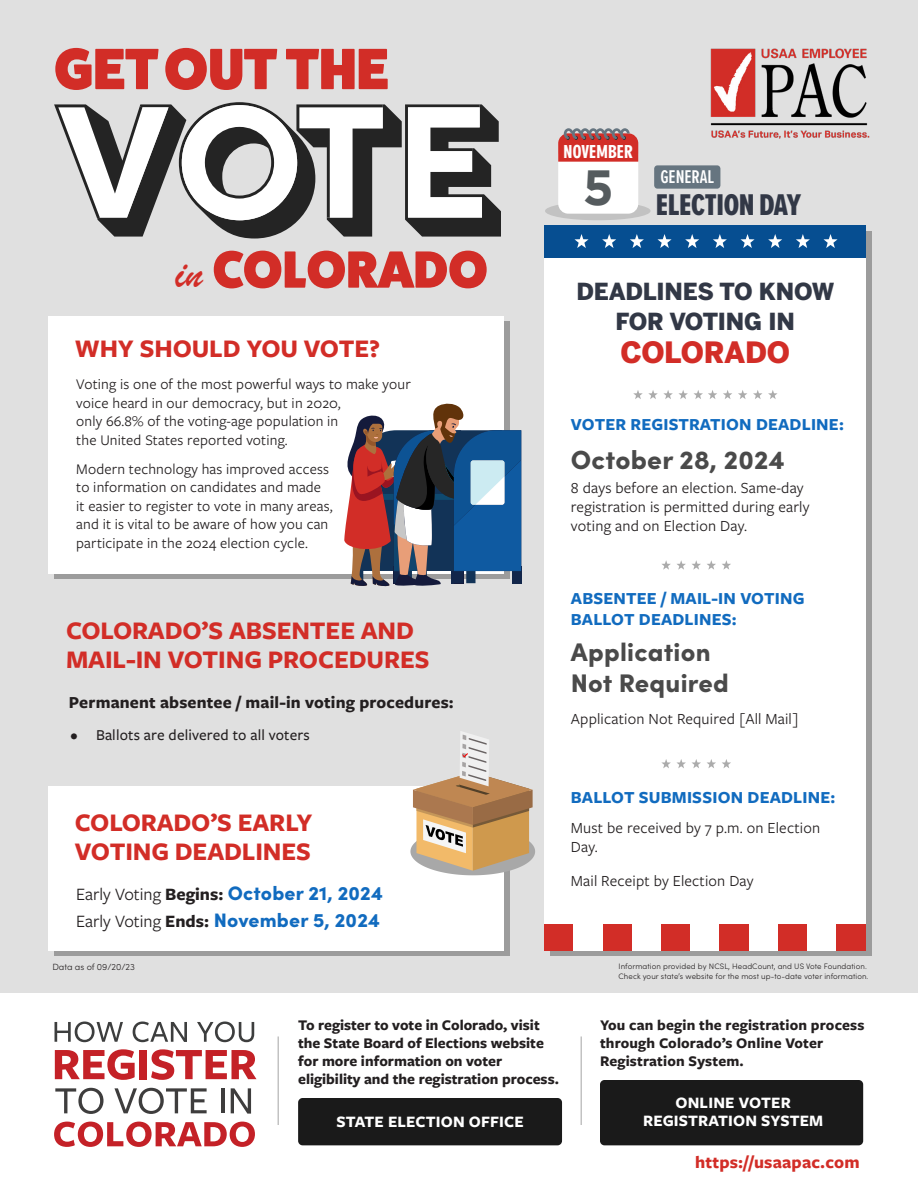
<style>
.page{position:relative;width:918px;height:1188px;background:#fff}
.page>*{position:absolute;margin:0;border:0;box-sizing:border-box;transform-origin:0 0}
.t1{font:800 52.5px "Fat Frank";color:#d22d27}
.t2{font:700 49.2px "Gotham";color:#555b5e}
.t3{font:46.5px "Brush Script";color:#d22d27}
.t4{font:31.05px "Proxima Nova Ex Cn Extrabld";letter-spacing:-.01em;color:#323846}
.t5{font:900 29.25px "Benton Sans";letter-spacing:-.01em;color:#d22d27}
.t6{font:700 26.25px/29.2px "Freight Sans Pro";letter-spacing:-.005em;color:#d22d27}
.t7{font:900 26.25px "Sofia Pro";letter-spacing:.01em;color:#4a4a4a}
.t8{font:900 25.5px "Sofia Pro";letter-spacing:.01em;color:#4a4a4a}
.t9{font:900 23.4px/29.2px "Benton Sans";letter-spacing:-.01em;color:#323846;text-align:center}
.t10{font:900 19.5px "Sofia Pro";letter-spacing:.01em;color:#116bbf}
.t11{font:900 19.5px "Neuzeit Gro Ext";letter-spacing:-.025em;color:#fff}
.t12{font:600 19.2px "Proxima Nova Ex Cn";color:#fff}
.t13{font:700 18px "Freight Sans Pro";letter-spacing:.01em;color:#d22d27}
.t14{font:700 17.55px/21px "Freight Sans Pro";letter-spacing:.01em;color:#116bbf}
.t15{font:700 17.55px "Freight Sans Pro";letter-spacing:.01em;color:#231f20}
.t16{font:700 16.5px/18px "Freight Sans Pro";letter-spacing:.01em;color:#fff;text-align:center}
.t17{font:16.05px/19.2px "Freight Sans Pro";letter-spacing:.01em;color:#231f20}
.t18{font:500 15.75px "Freight Sans Pro";letter-spacing:.01em;color:#231f20}
.t19{font:300 15.75px "Freight Sans Pro";color:#231f20}
.t20{font:15.3px/18.5px "Freight Sans Pro";letter-spacing:.01em;color:#231f20}
.t21{font:700 15.3px/18px "Freight Sans Pro";color:#231f20}
.t22{font:300 9px "Sofia Pro";color:#231f20}
.t23{font:300 7.95px/9.4px "Sofia Pro";letter-spacing:.01em;color:#231f20}
.s1{font-family:"Freight Sans Pro";font-weight:400;font-size:18px;color:#231f20}
.s2{font-family:"Freight Sans Pro";font-weight:700;font-size:18px;color:#231f20}
</style>
<div class="page">
<div style="left:0;top:0;width:918px;height:1182px;background:#e0e0e0"></div>
<div style="left:0;top:993px;width:918px;height:195px;background:#fff"></div>
<div style="left:54px;top:795px;width:456px;height:161px;background:#9c9c9c"></div>
<div style="left:49px;top:316px;width:455px;height:258px;background:#fff"></div>
<div style="left:49px;top:786px;width:455px;height:165px;background:#fff"></div>
<div style="left:550px;top:231px;width:322px;height:725px;background:#9c9c9c"></div>
<div style="left:545px;top:230px;width:321px;height:718px;background:#fff"></div>
<svg style="left:342px;top:403px;width:179px;height:184px"></svg>
<div style="left:545px;top:924px;width:29px;height:27px;background:#d22d27"></div>
<div style="left:574px;top:924px;width:29px;height:27px;background:#fff"></div>
<div style="left:603px;top:924px;width:29px;height:27px;background:#d22d27"></div>
<div style="left:632px;top:924px;width:29px;height:27px;background:#fff"></div>
<div style="left:661px;top:924px;width:30px;height:27px;background:#d22d27"></div>
<div style="left:691px;top:924px;width:29px;height:27px;background:#fff"></div>
<div style="left:720px;top:924px;width:29px;height:27px;background:#d22d27"></div>
<div style="left:749px;top:924px;width:29px;height:27px;background:#fff"></div>
<div style="left:778px;top:924px;width:29px;height:27px;background:#d22d27"></div>
<div style="left:807px;top:924px;width:29px;height:27px;background:#fff"></div>
<div style="left:836px;top:924px;width:30px;height:27px;background:#d22d27"></div>
<div style="left:654px;top:165px;width:66px;height:24px;background:#667580;border-radius:3px"></div>
<div style="left:545px;top:202px;width:106px;height:18px;background:#c2c2c2;border-radius:50%"></div>
<svg style="left:558px;top:128px;width:80px;height:86px;background:#e6b6b5"></svg>
<div style="left:545px;top:225px;width:321px;height:33px;background:#064e91"></div>
<svg style="left:630px;top:234px;width:14px;height:14px"></svg>
<svg style="left:657px;top:234px;width:15px;height:14px"></svg>
<svg style="left:685px;top:234px;width:14px;height:14px"></svg>
<svg style="left:602px;top:234px;width:14px;height:14px"></svg>
<svg style="left:574px;top:234px;width:15px;height:14px"></svg>
<svg style="left:768px;top:234px;width:14px;height:14px"></svg>
<svg style="left:796px;top:234px;width:14px;height:14px"></svg>
<svg style="left:824px;top:234px;width:14px;height:14px"></svg>
<svg style="left:740px;top:234px;width:15px;height:14px"></svg>
<svg style="left:713px;top:234px;width:14px;height:14px"></svg>
<img style="left:710px;top:48px;width:160px;height:91px">
<svg style="left:55px;top:1022px;width:68px;height:20px"></svg>
<svg style="left:133px;top:1022px;width:54px;height:20px"></svg>
<svg style="left:197px;top:1022px;width:57px;height:20px"></svg>
<svg style="left:55px;top:1049px;width:80px;height:31px"></svg>
<div style="left:140px;top:1050px;width:7px;height:29px;background:#c42127"></div>
<svg style="left:151px;top:1049px;width:106px;height:31px"></svg>
<svg style="left:55px;top:1088px;width:49px;height:26px"></svg>
<svg style="left:114px;top:1088px;width:93px;height:26px"></svg>
<hr style="left:221px;top:1088px;width:3px;height:25px;background:#3e3d3d">
<svg style="left:231px;top:1088px;width:20px;height:26px"></svg>
<svg style="left:54px;top:1122px;width:201px;height:25px"></svg>
<svg style="left:410px;top:731px;width:125px;height:144px"></svg>
<svg style="left:738px;top:390px;width:9px;height:9px"></svg>
<svg style="left:753px;top:390px;width:9px;height:9px"></svg>
<svg style="left:768px;top:390px;width:10px;height:9px"></svg>
<svg style="left:723px;top:390px;width:9px;height:9px"></svg>
<svg style="left:633px;top:390px;width:84px;height:9px"></svg>
<svg style="left:692px;top:759px;width:9px;height:9px"></svg>
<svg style="left:707px;top:759px;width:9px;height:9px"></svg>
<svg style="left:722px;top:759px;width:9px;height:9px"></svg>
<svg style="left:661px;top:759px;width:25px;height:9px"></svg>
<svg style="left:692px;top:560px;width:9px;height:10px"></svg>
<svg style="left:707px;top:560px;width:9px;height:10px"></svg>
<svg style="left:722px;top:560px;width:9px;height:10px"></svg>
<svg style="left:662px;top:560px;width:24px;height:10px"></svg>
<hr style="left:580px;top:1036px;width:2px;height:89px;background:#c2c2c2">
<hr style="left:278px;top:1036px;width:1px;height:89px;background:#c2c2c2">
<div style="left:298px;top:1098px;width:264px;height:47px;background:#1a1a1a;border-radius:4px"></div>
<div style="left:600px;top:1080px;width:263px;height:65px;background:#1a1a1a;border-radius:4px"></div>
<svg style="left:55px;top:48px;width:104px;height:42px"></svg>
<svg style="left:165px;top:48px;width:112px;height:42px"></svg>
<svg style="left:286px;top:49px;width:102px;height:40px"></svg>
<svg style="left:54px;top:102px;width:447px;height:137px"></svg>
<p class="t3" style="left:175px;top:242px;width:29px">in</p>
<p class="t1" style="left:213px;top:240px;width:277px">COLORADO</p>
<p class="t6" style="left:75px;top:333px;width:307px">WHY SHOULD YOU VOTE?</p>
<p class="t20" style="left:76px;top:375px;width:336px">Voting is one of the most powerful ways to make your voice heard in our democracy, but in 2020,<br>only 66.8% of the voting-age population in<br>the United States reported voting.</p>
<p class="t20" style="left:76px;top:459px;width:258px">Modern technology has improved access to information on candidates and made it easier to register to vote in many areas, and it is vital to be aware of how you can participate in the 2024 election cycle.</p>
<p class="t6" style="left:66px;top:615px;width:350px">COLORADO’S ABSENTEE AND</p>
<p class="t6" style="left:66px;top:644px;width:365px">MAIL-IN VOTING PROCEDURES</p>
<p class="t15" style="left:69px;top:690px;width:386px">Permanent absentee / mail-in voting procedures:</p>
<p class="t19" style="left:70px;top:725px;width:9px">•</p>
<p class="t18" style="left:96px;top:725px;width:215px">Ballots are delivered to all voters</p>
<p class="t6" style="left:75px;top:807px;width:239px">COLORADO’S EARLY<br>VOTING DEADLINES</p>
<p class="t10" style="left:76px;top:878px;width:308px"><span class="s1">Early Voting</span> <span class="s2">Begins:</span> October 21, 2024</p>
<p class="t10" style="left:76px;top:905px;width:305px"><span class="s1">Early Voting</span> <span class="s2">Ends:</span> November 5, 2024</p>
<p class="t22" style="left:52px;top:960px;width:84px">Data as of 09/20/23</p>
<p class="t11" style="left:563px;top:141px;width:71px">NOVEMBER</p>
<h2 class="t2" style="left:583px;top:159px;width:33px">5</h2>
<p class="t12" style="left:660px;top:163px;width:55px">GENERAL</p>
<h3 class="t4" style="left:656px;top:182px;width:147px">ELECTION DAY</h3>
<p class="t9" style="left:577px;top:277px;width:259px">DEADLINES TO KNOW<br>FOR VOTING IN</p>
<p class="t5" style="left:620px;top:335px;width:171px">COLORADO</p>
<p class="t14" style="left:571px;top:414px;width:274px">VOTER REGISTRATION DEADLINE:</p>
<p class="t7" style="left:571px;top:439px;width:215px">October 28, 2024</p>
<p class="t17" style="left:571px;top:477px;width:240px">8 days before an election. Same-day registration is permitted during early voting and on Election Day.</p>
<p class="t14" style="left:571px;top:587px;width:235px">ABSENTEE / MAIL-IN VOTING<br>BALLOT DEADLINES:</p>
<p class="t8" style="left:571px;top:632px;width:141px">Application</p>
<p class="t8" style="left:571px;top:663px;width:159px">Not Required</p>
<p class="t17" style="left:571px;top:708px;width:229px">Application Not Required [All Mail]</p>
<p class="t14" style="left:571px;top:787px;width:266px">BALLOT SUBMISSION DEADLINE:</p>
<p class="t17" style="left:571px;top:817px;width:251px">Must be received by 7 p.m. on Election<br>Day.</p>
<p class="t17" style="left:571px;top:870px;width:184px">Mail Receipt by Election Day</p>
<p class="t23" style="left:619px;top:961px;width:251px">Information provided by NCSL, HeadCount, and US Vote Foundation.<br>Check your state’s website for the most up-to-date voter information.</p>
<p class="t21" style="left:298px;top:1016px;width:262px">To register to vote in Colorado, visit the State Board of Elections website for more information on voter eligibility and the registration process.</p>
<p class="t16" style="left:337px;top:1112px;width:189px">STATE ELECTION OFFICE</p>
<p class="t21" style="left:600px;top:1016px;width:266px">You can begin the registration process through Colorado’s Online Voter<br>Registration System.</p>
<p class="t16" style="left:643px;top:1093px;width:182px">ONLINE VOTER<br>REGISTRATION SYSTEM</p>
<p class="t13" style="left:695px;top:1149px;width:166px">https://usaapac.com</p>
</div>
